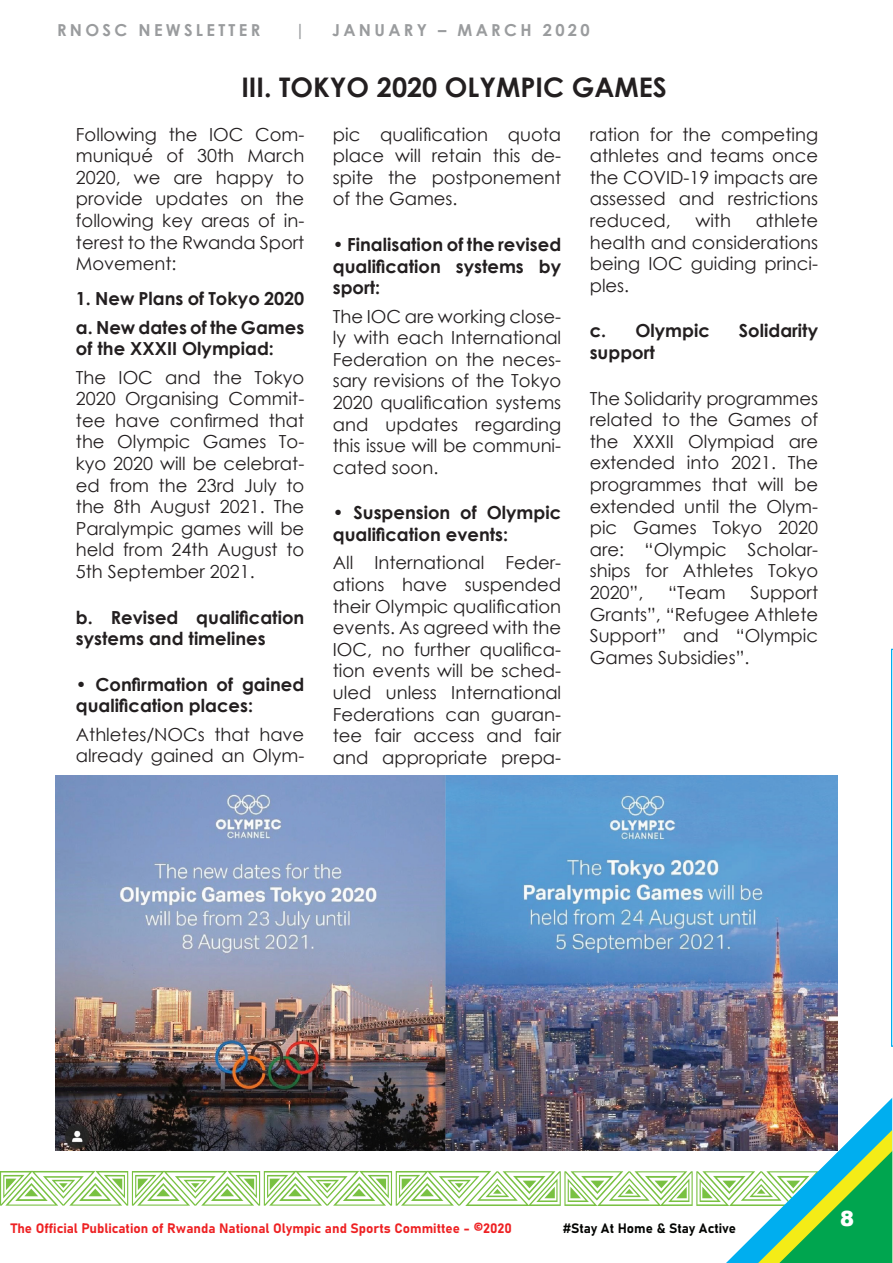
<style>
.page{position:relative;width:893px;height:1263px;background:#fff}
.page>*{position:absolute;margin:0;border:0;box-sizing:border-box;transform-origin:0 0}
.Normal_body_text{font:700 27px "Century Gothic";color:#231f20}
.t1{font:900 21px "Arial";color:#fff}
.Normal_body_text-2{font:18px/21.6px "Century Gothic";color:#231f20;text-align:justify}
.Normal_body_text-3{font:700 18px/21.6px "Century Gothic";color:#231f20}
.t2{font:700 16.5px "Century Gothic";letter-spacing:.2em;color:#9a9c9e}
.t3{font:13.5px "Bahnschrift";color:#ee2123}
.t4{font:13.5px "Bahnschrift";color:#040503}
</style>
<div class="page">
<svg style="left:0;top:1098px;width:892px;height:165px"></svg>
<img style="left:55px;top:776px;width:783px;height:374px">
<svg style="left:891px;top:648px;width:2px;height:399px"></svg>
<p class="t2" style="left:57px;top:18px;width:205px">RNOSC NEWSLETTER</p>
<p class="t2" style="left:295px;top:18px;width:11px">|</p>
<p class="t2" style="left:332px;top:18px;width:259px">JANUARY – MARCH 2020</p>
<p class="Normal_body_text" style="left:241px;top:67px;width:427px">III. TOKYO 2020 OLYMPIC GAMES</p>
<p class="Normal_body_text-2" style="left:76px;top:123px;width:230px">Following the IOC Com&shy;muniqué of 30th March 2020, we are happy to provide updates on the following key areas of in&shy;terest to the Rwanda Sport Movement:</p>
<p class="Normal_body_text-3" style="left:76px;top:287px;width:230px">1. New Plans of Tokyo 2020</p>
<p class="Normal_body_text-3" style="left:76px;top:315px;width:230px">a. New dates of the Games of the XXXII Olympiad:</p>
<p class="Normal_body_text-2" style="left:76px;top:366px;width:230px">The IOC and the Tokyo 2020 Organising Commit&shy;tee have confirmed that the Olympic Games To&shy;kyo 2020 will be celebrat&shy;ed from the 23rd July to the 8th August 2021. The Paralympic games will be held from 24th August to 5th September 2021.</p>
<p class="Normal_body_text-3" style="left:76px;top:605px;width:230px">b. Revised qualification systems and timelines</p>
<p class="Normal_body_text-3" style="left:76px;top:673px;width:230px">• Confirmation of gained qualification places:</p>
<p class="Normal_body_text-2" style="left:76px;top:723px;width:230px">Athletes/NOCs that have already gained an Olym-</p>
<p class="Normal_body_text-2" style="left:333px;top:123px;width:230px">pic qualification quota place will retain this de&shy;spite the postponement of the Games.</p>
<p class="Normal_body_text-3" style="left:333px;top:233px;width:230px;text-align:justify">• Finalisation of the revised qualification systems by sport:</p>
<p class="Normal_body_text-2" style="left:333px;top:305px;width:230px">The IOC are working close&shy;ly with each International Federation on the neces&shy;sary revisions of the Tokyo 2020 qualification systems and updates regarding this issue will be communi&shy;cated soon.</p>
<p class="Normal_body_text-3" style="left:333px;top:501px;width:230px">• Suspension of Olympic qualification events:</p>
<p class="Normal_body_text-2" style="left:333px;top:552px;width:230px">All International Feder&shy;ations have suspended their Olympic qualification events. As agreed with the IOC, no further qualifica&shy;tion events will be sched&shy;uled unless International Federations can guaran&shy;tee fair access and fair and appropriate prepa-</p>
<p class="Normal_body_text-2" style="left:590px;top:123px;width:230px">ration for the competing athletes and teams once the COVID-19 impacts are assessed and restrictions reduced,</p>
<p class="Normal_body_text-2" style="left:695px;top:209px;width:37px">with</p>
<p class="Normal_body_text-2" style="left:590px;top:209px;width:230px;text-indent:166px">athlete health and considerations being IOC guiding princi&shy;ples.</p>
<p class="Normal_body_text-3" style="left:590px;top:319px;width:122px">c. Olympic</p>
<p class="Normal_body_text-3" style="left:739px;top:319px;width:81px">Solidarity</p>
<p class="Normal_body_text-3" style="left:590px;top:341px;width:67px">support</p>
<p class="Normal_body_text-2" style="left:590px;top:387px;width:230px">The Solidarity programmes related to the Games of the XXXII Olympiad are extended into 2021. The programmes that will be extended until the Olym&shy;pic Games Tokyo 2020 are: “Olympic Scholar&shy;ships for Athletes Tokyo 2020”,</p>
<p class="Normal_body_text-2" style="left:590px;top:581px;width:230px;text-indent:161px">Support Grants”, “Refugee Athlete Support” and “Olympic Games Subsidies”.</p>
<p class="Normal_body_text-2" style="left:668px;top:581px;width:59px">“Team</p>
<p class="t3" style="left:11px;top:1220px;width:502px">The Official Publication of Rwanda National Olympic and Sports Committee - ©2020</p>
<p class="t4" style="left:563px;top:1220px;width:175px">#Stay At Home &amp; Stay Active</p>
<p class="t1" style="left:840px;top:1203px;width:16px">8</p>
</div>
